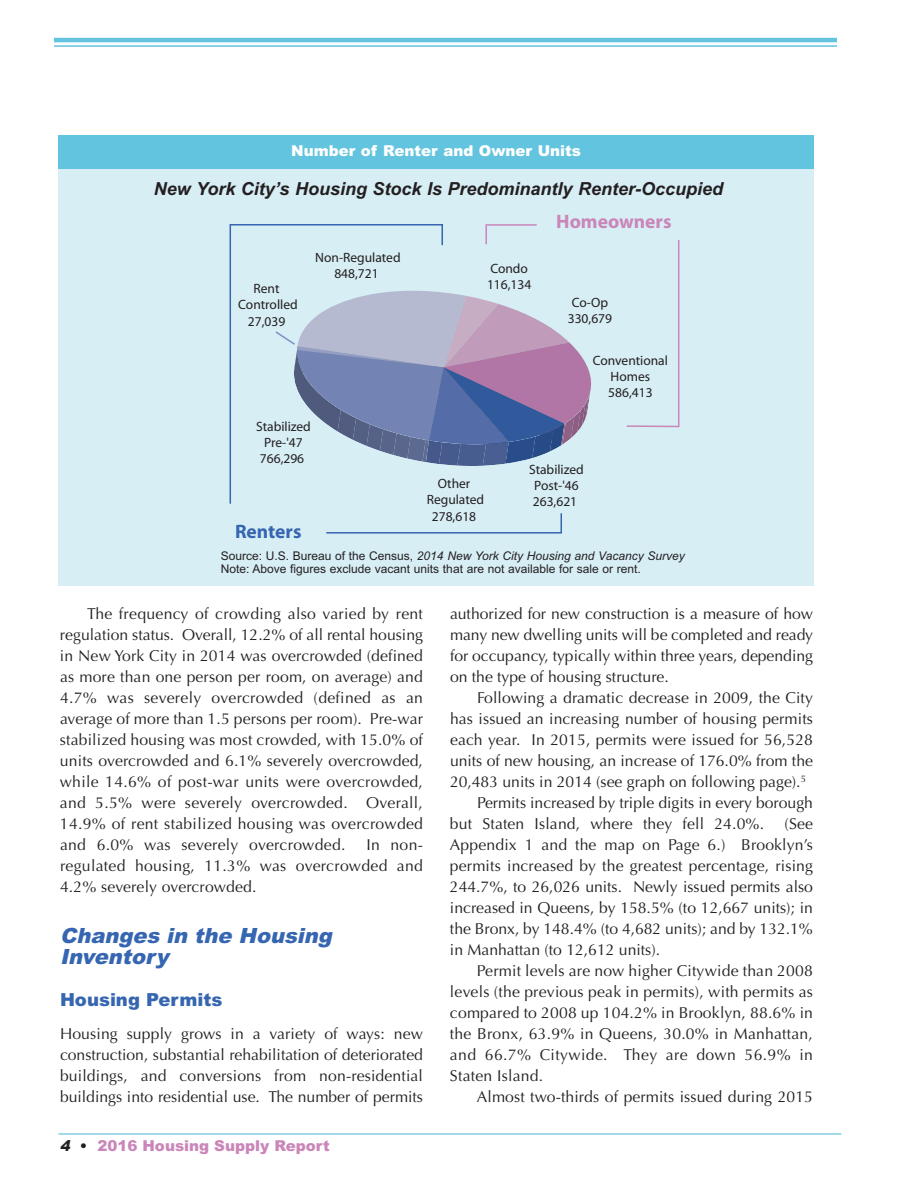
<style>
.page{position:relative;width:918px;height:1188px;background:#fff}
.page>*{position:absolute;margin:0;border:0;box-sizing:border-box;transform-origin:0 0}
.t1{font:italic 900 21px/21px "Arial";color:#3666b1}
.t2{font:700 19.5px "Myriad";color:#ca86b9}
.t3{font:700 19.5px "Myriad";color:#3666b1}
.t4{font:italic 700 18px "Arial";color:#231f20}
.t5{font:900 18px "Arial";color:#3666b1}
.t6{font:15.75px/21px "Optima";letter-spacing:.005em;color:#231f20;text-align:justify}
.t7{font:900 15px "Arial";color:#fff}
.t8{font:900 15px "Arial";color:#ca86b9}
.t9{font:13.5px/16.2px "Myriad";color:#231f20;text-align:center}
.t10{font:12px/13.5px "Arial";color:#231f20}
.s1{font-style:italic}
.s2{font-style:italic;color:#231f20}
.s3{color:#231f20}
</style>
<div class="page">
<div style="left:58px;top:158px;width:756px;height:428px;background:#d7eef5"></div>
<div style="left:58px;top:135px;width:756px;height:34px;background:#63c4df"></div>
<svg style="left:485px;top:224px;width:52px;height:21px"></svg>
<svg style="left:626px;top:240px;width:53px;height:188px"></svg>
<svg style="left:326px;top:513px;width:236px;height:21px"></svg>
<svg style="left:230px;top:224px;width:213px;height:280px"></svg>
<svg style="left:274px;top:289px;width:318px;height:177px"></svg>
<hr style="left:58px;top:1133px;width:783px;height:2px;background:#85cee5">
<hr style="left:54px;top:38px;width:783px;height:4px;background:#63c4df">
<hr style="left:54px;top:45px;width:783px;height:2px;background:#63c4df">
<p class="t7" style="left:291px;top:142px;width:291px">Number of Renter and Owner Units</p>
<p class="t4" style="left:154px;top:178px;width:571px">New York City’s Housing Stock Is Predominantly Renter-Occupied</p>
<p class="t9" style="left:238px;top:282px;width:61px">Rent<br>Controlled<br>27,039</p>
<p class="t9" style="left:315px;top:251px;width:87px">Non-Regulated<br>848,721</p>
<p class="t9" style="left:256px;top:419px;width:56px">Stabilized<br>Pre-'47<br>766,296</p>
<p class="t3" style="left:235px;top:524px;width:68px">Renters</p>
<p class="t9" style="left:487px;top:262px;width:46px;text-align:left">Condo<br>116,134</p>
<p class="t2" style="left:556px;top:214px;width:117px">Homeowners</p>
<p class="t9" style="left:568px;top:295px;width:46px">Co-Op<br>330,679</p>
<p class="t9" style="left:593px;top:353px;width:77px">Conventional<br>Homes<br>586,413</p>
<p class="t9" style="left:427px;top:477px;width:59px">Other<br>Regulated<br>278,618</p>
<p class="t9" style="left:529px;top:462px;width:56px;text-align:left">Stabilized<br>Post-'46<br>263,621</p>
<p class="t10" style="left:221px;top:549px;width:465px">Source: U.S. Bureau of the Census, <span class="s1">2014 New York City Housing and Vacancy Survey<br></span>Note: Above figures exclude vacant units that are not available for sale or rent.</p>
<p class="t6" style="left:60px;top:604px;width:365px;text-indent:27px">The frequency of crowding also varied by rent regulation status. Overall, 12.2% of all rental housing in New York City in 2014 was overcrowded (defined as more than one person per room, on average) and 4.7% was severely overcrowded (defined as an average of more than 1.5 persons per room). Pre-war stabilized housing was most crowded, with 15.0% of units overcrowded and 6.1% severely overcrowded, while 14.6% of post-war units were overcrowded, and 5.5% were severely overcrowded. Overall, 14.9% of rent stabilized housing was overcrowded and 6.0% was severely overcrowded.</p>
<p class="t6" style="left:60px;top:835px;width:365px;text-indent:306px">In non&shy;regulated housing, 11.3% was overcrowded and 4.2% severely overcrowded.</p>
<h1 class="t1" style="left:60px;top:926px;width:280px">Changes in the Housing<br>Inventory</h1>
<p class="t5" style="left:60px;top:990px;width:164px">Housing Permits</p>
<p class="t6" style="left:60px;top:1024px;width:365px">Housing supply grows in a variety of ways: new construction, substantial rehabilitation of deteriorated buildings, and conversions from non-residential buildings into residential use. The number of permits</p>
<p class="t8" style="left:60px;top:1137px;width:271px"><span class="s2">4</span> <span class="s3">•</span> 2016 Housing Supply Report</p>
<p class="t6" style="left:450px;top:604px;width:365px">authorized for new construction is a measure of how many new dwelling units will be completed and ready for occupancy, typically within three years, depending on the type of housing structure.</p>
<p class="t6" style="left:477px;top:688px;width:338px">Following a dramatic decrease in 2009, the City</p>
<p class="t6" style="left:450px;top:709px;width:364px">has issued an increasing number of housing permits</p>
<p class="t6" style="left:450px;top:730px;width:365px">each year. In 2015, permits were issued for 56,528</p>
<p class="t6" style="left:450px;top:751px;width:365px">units of new housing, an increase of 176.0% from the</p>
<p class="t6" style="left:450px;top:772px;width:357px">20,483 units in 2014 (see graph on following page).<sup>5</sup></p>
<p class="t6" style="left:477px;top:793px;width:338px">Permits increased by triple digits in every borough</p>
<p class="t6" style="left:450px;top:814px;width:316px">but Staten Island, where they fell 24.0%.</p>
<p class="t6" style="left:450px;top:814px;width:365px;text-indent:335px">(See Appendix 1 and the map on Page 6.) Brooklyn’s permits increased by the greatest percentage, rising 244.7%, to 26,026 units. Newly issued permits also increased in Queens, by 158.5% (to 12,667 units); in the Bronx, by 148.4% (to 4,682 units); and by 132.1% in Manhattan (to 12,612 units).</p>
<p class="t6" style="left:450px;top:961px;width:365px;text-indent:27px">Permit levels are now higher Citywide than 2008 levels (the previous peak in permits), with permits as compared to 2008 up 104.2% in Brooklyn, 88.6% in the Bronx, 63.9% in Queens, 30.0% in Manhattan, and 66.7% Citywide. They are down 56.9% in Staten Island.</p>
<p class="t6" style="left:477px;top:1087px;width:337px">Almost two-thirds of permits issued during 2015</p>
</div>
